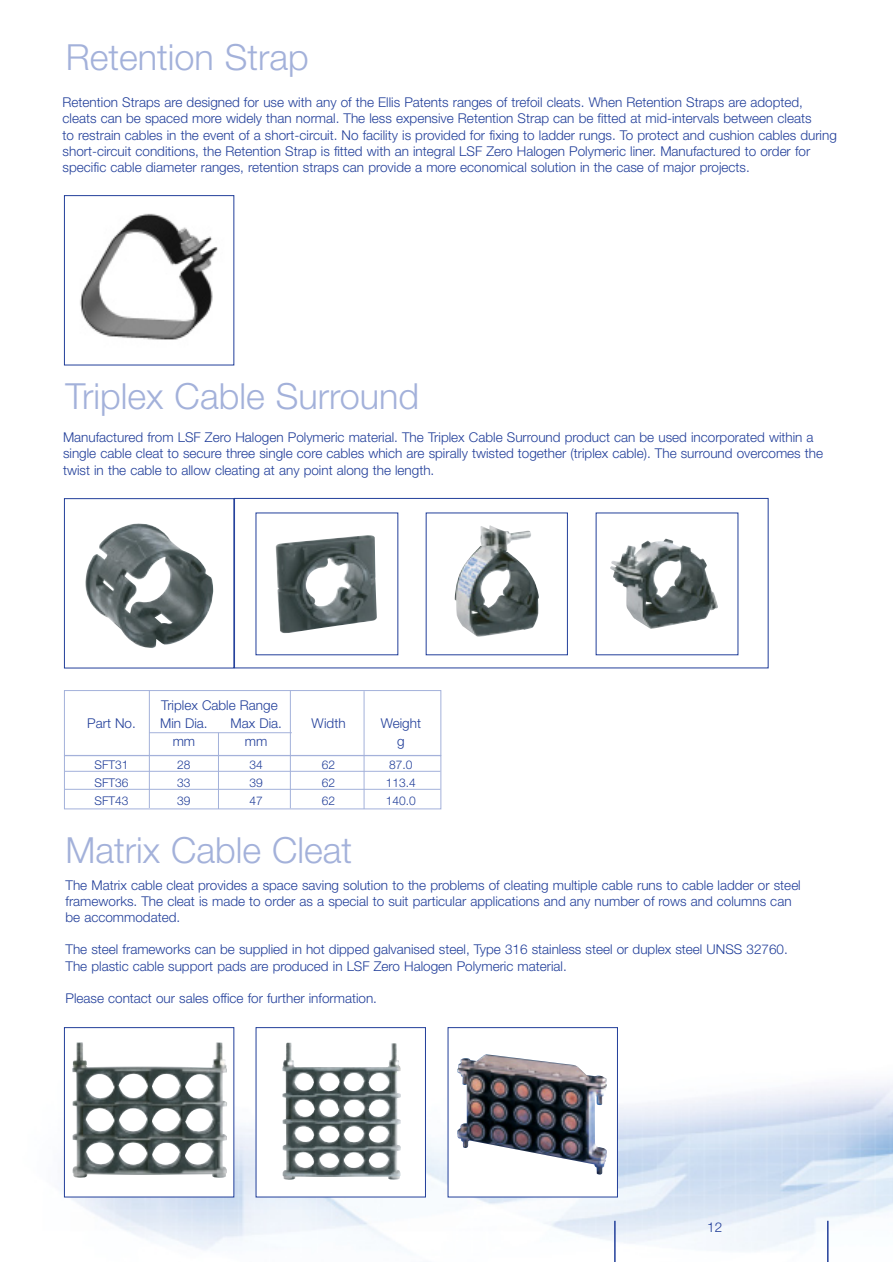
<style>
.page{position:relative;width:893px;height:1262px;background:#fff}
.page>*{position:absolute;margin:0;border:0;box-sizing:border-box;transform-origin:0 0}
.t1{font:300 36px "Helvetica Neue";color:#a3b1da}
.t2{font:300 13.5px/16.2px "Helvetica Neue";color:#223f9a}
.t3{font:300 12px "Helvetica Neue";color:#223f9a}
</style>
<div class="page">
<img style="left:63px;top:1063px;width:829px;height:198px">
<div style="left:64px;top:690px;width:377px;height:66px;border:1px solid #a3b1da"></div>
<hr style="left:827px;top:1220px;width:1px;height:41px;background:#223f9a">
<hr style="left:614px;top:1220px;width:1px;height:41px;background:#223f9a">
<hr style="left:65px;top:771px;width:375px;height:1px;background:#a3b1da">
<hr style="left:65px;top:789px;width:375px;height:1px;background:#a3b1da">
<div style="left:64px;top:755px;width:377px;height:54px;border:1px solid #a3b1da"></div>
<img style="left:85px;top:523px;width:129px;height:125px">
<div style="left:64px;top:498px;width:170px;height:170px;border:1px solid #223f9a"></div>
<img style="left:80px;top:213px;width:138px;height:127px">
<div style="left:64px;top:195px;width:170px;height:170px;border:1px solid #223f9a"></div>
<svg style="left:234px;top:498px;width:534px;height:170px"></svg>
<hr style="left:218px;top:732px;width:1px;height:77px;background:#a3b1da">
<hr style="left:363px;top:691px;width:1px;height:118px;background:#a3b1da">
<hr style="left:290px;top:690px;width:1px;height:118px;background:#a3b1da">
<hr style="left:149px;top:690px;width:1px;height:118px;background:#a3b1da">
<hr style="left:149px;top:732px;width:143px;height:1px;background:#a3b1da">
<div style="left:64px;top:1027px;width:170px;height:170px;background:#fff"></div>
<img style="left:77px;top:1042px;width:150px;height:135px">
<div style="left:64px;top:1027px;width:170px;height:170px;border:1px solid #223f9a"></div>
<svg style="left:258px;top:1043px;width:166px;height:152px"></svg>
<img style="left:287px;top:1042px;width:113px;height:25px">
<div style="left:256px;top:1027px;width:170px;height:170px;border:1px solid #223f9a"></div>
<div style="left:448px;top:1027px;width:169px;height:170px;background:#fff"></div>
<img style="left:457px;top:1054px;width:150px;height:120px">
<div style="left:447px;top:1027px;width:171px;height:170px;border:1px solid #223f9a"></div>
<h1 class="t1" style="left:66px;top:44px;width:245px">Retention Strap</h1>
<p class="t2" style="left:63px;top:95px;width:775px">Retention Straps are designed for use with any of the Ellis Patents ranges of trefoil cleats. When Retention Straps are adopted, cleats can be spaced more widely than normal. The less expensive Retention Strap can be fitted at mid-intervals between cleats<br>to restrain cables in the event of a short-circuit. No facility is provided for fixing to ladder rungs. To protect and cushion cables during short-circuit conditions, the Retention Strap is fitted with an integral LSF Zero Halogen Polymeric liner. Manufactured to order for specific cable diameter ranges, retention straps can provide a more economical solution in the case of major projects.</p>
<h1 class="t1" style="left:66px;top:383px;width:355px">Triplex Cable Surround</h1>
<p class="t2" style="left:63px;top:430px;width:761px">Manufactured from LSF Zero Halogen Polymeric material. The Triplex Cable Surround product can be used incorporated within a single cable cleat to secure three single core cables which are spirally twisted together (triplex cable). The surround overcomes the twist in the cable to allow cleating at any point along the length.</p>
<p class="t2" style="left:161px;top:698px;width:118px">Triplex Cable Range</p>
<p class="t2" style="left:87px;top:716px;width:50px">Part No.</p>
<p class="t2" style="left:160px;top:716px;width:49px">Min Dia.</p>
<p class="t2" style="left:230px;top:716px;width:53px">Max Dia.</p>
<p class="t2" style="left:311px;top:716px;width:36px">Width</p>
<p class="t2" style="left:381px;top:716px;width:42px">Weight</p>
<p class="t2" style="left:173px;top:734px;width:24px">mm</p>
<p class="t2" style="left:245px;top:734px;width:24px">mm</p>
<p class="t2" style="left:397px;top:734px;width:9px">g</p>
<p class="t3" style="left:95px;top:760px;width:36px">SFT31</p>
<p class="t3" style="left:177px;top:760px;width:15px">28</p>
<p class="t3" style="left:249px;top:760px;width:15px">34</p>
<p class="t3" style="left:322px;top:760px;width:15px">62</p>
<p class="t3" style="left:389px;top:760px;width:25px">87.0</p>
<p class="t3" style="left:95px;top:778px;width:36px">SFT36</p>
<p class="t3" style="left:177px;top:778px;width:15px">33</p>
<p class="t3" style="left:249px;top:778px;width:15px">39</p>
<p class="t3" style="left:322px;top:778px;width:15px">62</p>
<p class="t3" style="left:386px;top:778px;width:32px">113.4</p>
<p class="t3" style="left:95px;top:796px;width:36px">SFT43</p>
<p class="t3" style="left:177px;top:796px;width:15px">39</p>
<p class="t3" style="left:249px;top:796px;width:15px">47</p>
<p class="t3" style="left:322px;top:796px;width:15px">62</p>
<p class="t3" style="left:386px;top:796px;width:32px">140.0</p>
<h1 class="t1" style="left:66px;top:837px;width:288px">Matrix Cable Cleat</h1>
<p class="t2" style="left:66px;top:878px;width:736px">The Matrix cable cleat provides a space saving solution to the problems of cleating multiple cable runs to cable ladder or steel frameworks. The cleat is made to order as a special to suit particular applications and any number of rows and columns can be accommodated.</p>
<p class="t2" style="left:66px;top:942px;width:723px">The steel frameworks can be supplied in hot dipped galvanised steel, Type 316 stainless steel or duplex steel UNSS 32760.<br>The plastic cable support pads are produced in LSF Zero Halogen Polymeric material.</p>
<p class="t2" style="left:66px;top:991px;width:313px">Please contact our sales office for further information.</p>
<p class="t2" style="left:707px;top:1220px;width:17px">12</p>
</div>
